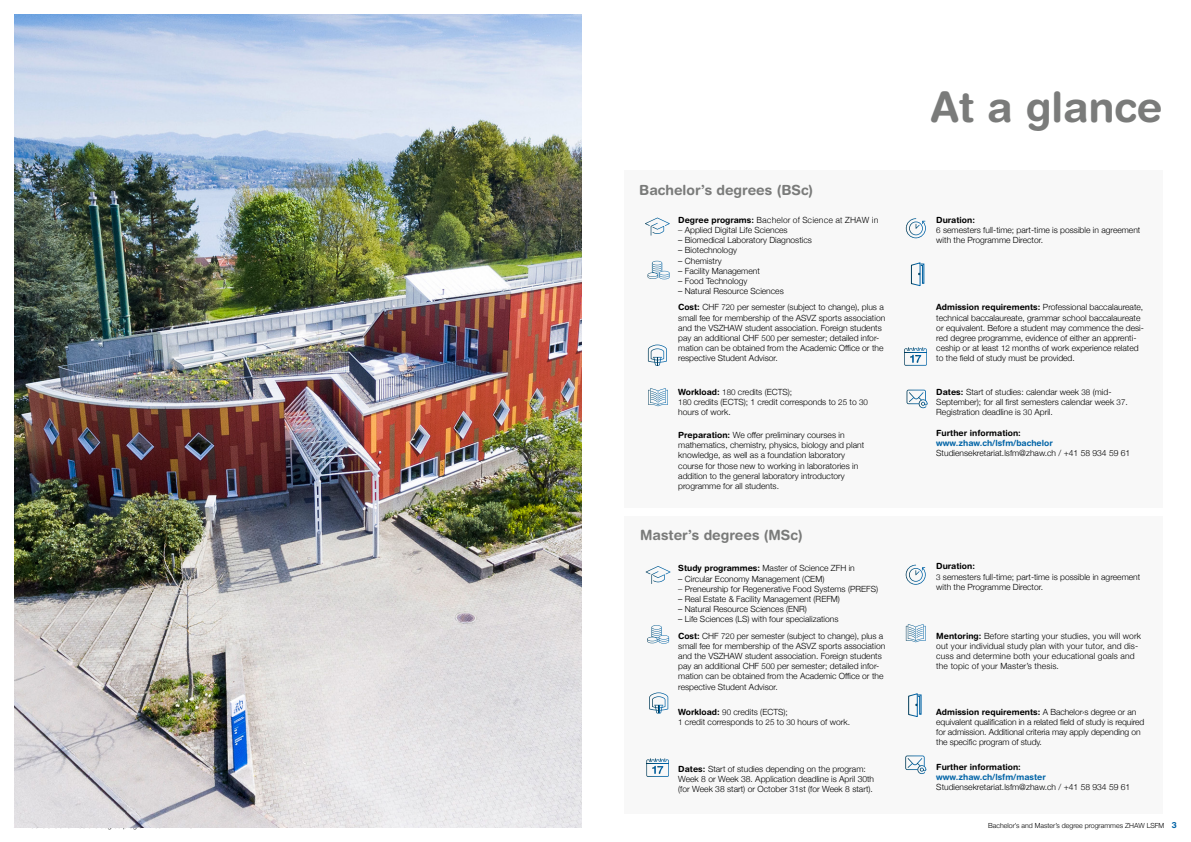
<style>
.page{position:relative;width:1191px;height:842px;background:#fff}
.page>*{position:absolute;margin:0;border:0;box-sizing:border-box;transform-origin:0 0}
.t1{font:700 42px "Helvetica Rounded LT Std";color:#7a7b7a}
.t2{font:700 14px "Helvetica Rounded LT Std";color:#7a7b7a}
.t3{font:300 8.5px/10.2px "Helvetica Neue";color:#000}
.t4{font:700 8.5px "Helvetica Rounded LT Std";color:#000}
.t5{font:700 8.5px "Helvetica Rounded LT Std";color:#0063a6}
.t6{font:300 8.5px "Helvetica";color:#000}
.t7{font:300 7px "Helvetica Neue";color:#000}
.s1{font-family:"Helvetica Rounded LT Std";font-weight:700}
.s2{font-family:"Helvetica"}
.s3{font-size:8px}
.s4{font-family:"Helvetica Neue";font-weight:300}
.s5{font-family:"Helvetica Rounded LT Std";font-weight:700;font-size:8.5px;color:#0063a6}
</style>
<div class="page">
<div style="left:624px;top:516px;width:539px;height:297px;background:#f8f8f8"></div>
<div style="left:624px;top:170px;width:538px;height:337px;background:#f8f8f8"></div>
<svg style="left:647px;top:261px;width:22px;height:18px"></svg>
<svg style="left:648px;top:345px;width:19px;height:21px"></svg>
<svg style="left:905px;top:755px;width:21px;height:19px"></svg>
<svg style="left:645px;top:218px;width:25px;height:18px"></svg>
<svg style="left:906px;top:218px;width:20px;height:20px"></svg>
<svg style="left:910px;top:262px;width:14px;height:25px"></svg>
<svg style="left:904px;top:347px;width:23px;height:19px"></svg>
<svg style="left:648px;top:388px;width:20px;height:18px"></svg>
<svg style="left:906px;top:390px;width:21px;height:18px"></svg>
<svg style="left:645px;top:566px;width:25px;height:18px"></svg>
<svg style="left:905px;top:565px;width:20px;height:20px"></svg>
<svg style="left:647px;top:625px;width:22px;height:19px"></svg>
<svg style="left:649px;top:692px;width:19px;height:22px"></svg>
<svg style="left:646px;top:758px;width:23px;height:19px"></svg>
<svg style="left:908px;top:693px;width:13px;height:24px"></svg>
<svg style="left:906px;top:624px;width:19px;height:18px"></svg>
<img style="left:14px;top:14px;width:567px;height:814px">
<h2 class="t2" style="left:639px;top:182px;width:175px">Bachelor’s degrees (BSc)</h2>
<p class="t6" style="left:678px;top:213px;width:202px"><span class="s1">Degree programs:</span> Bachelor of Science at ZHAW in</p>
<p class="t3" style="left:678px;top:224px;width:111px"><span class="s2">–</span> Applied Digital Life Sciences</p>
<p class="t3" style="left:678px;top:234px;width:135px">– Biomedical Laboratory Diagnostics</p>
<p class="t3" style="left:678px;top:245px;width:60px">– Biotechnology</p>
<p class="t3" style="left:678px;top:255px;width:45px">– Chemistry</p>
<p class="t3" style="left:678px;top:265px;width:83px">– Facility Management</p>
<p class="t3" style="left:678px;top:275px;width:71px">– Food Technology</p>
<p class="t3" style="left:678px;top:285px;width:107px">– Natural Resource Sciences</p>
<h1 class="t1" style="left:930px;top:81px;width:233px">At a glance</h1>
<p class="t4" style="left:936px;top:215px;width:40px">Duration:</p>
<p class="t3" style="left:936px;top:224px;width:206px"><span class="s3">6</span> semesters full-time; part-time is possible in agreement with the Programme Director.</p>
<p class="t3" style="left:678px;top:302px;width:209px"><span class="s1">Cost:</span> CHF <span class="s3">720</span> per semester (subject to change), plus a small fee for membership of the ASVZ sports association and the VSZHAW student association. Foreign students pay an additional CHF <span class="s3">500</span> per semester; detailed infor&shy;mation can be obtained from the Academic Office or the respective Student Advisor.</p>
<p class="t3" style="left:936px;top:302px;width:209px"><span class="s1">Admission requirements:</span> Professional baccalaureate, technical baccalaureate, grammar school baccalaureate or equivalent. Before a student may commence the desi&shy;red degree programme, evidence of either an apprenti&shy;ceship or at least <span class="s3">12</span> months of work experience related to the field of study must be provided.</p>
<p class="t3" style="left:678px;top:386px;width:191px"><span class="s1">Workload:</span> <span class="s3">180</span> credits (ECTS);<br><span class="s3">180</span> credits (ECTS); 1 credit corresponds to <span class="s3">25</span> to <span class="s3">30 </span>hours of work.</p>
<p class="t3" style="left:936px;top:386px;width:193px"><span class="s1">Dates:</span> Start of studies: calendar week <span class="s3">38</span> (mid-<br>September); for all first semesters calendar week <span class="s3">37</span>.<br>Registration deadline is <span class="s3">30</span> April.</p>
<p class="t3" style="left:678px;top:429px;width:187px"><span class="s1">Preparation:</span> We offer preliminary courses in mathematics, chemistry, physics, biology and plant knowledge, as well as a foundation laboratory course for those new to working in laboratories in addition to the general laboratory introductory programme for all students.</p>
<p class="t4" style="left:936px;top:428px;width:86px">Further information:</p>
<p class="t5" style="left:936px;top:438px;width:118px">www.zhaw.ch/lsfm/bachelor</p>
<p class="t3" style="left:936px;top:448px;width:195px">Studiensekretariat.lsfm@zhaw.ch / +41 58 934 59 61</p>
<h2 class="t2" style="left:640px;top:527px;width:164px">Master’s degrees (MSc)</h2>
<p class="t3" style="left:678px;top:563px;width:178px"><span class="s1">Study programmes:</span> Master of Science ZFH in</p>
<p class="t3" style="left:678px;top:573px;width:148px">– Circular Economy Management (CEM)</p>
<p class="t3" style="left:678px;top:583px;width:201px"><span class="s2">–</span> Preneurship for Regenerative Food Systems (PREFS)</p>
<p class="t3" style="left:678px;top:593px;width:163px">– Real Estate &amp; Facility Management (REFM)</p>
<p class="t3" style="left:678px;top:603px;width:130px">– Natural Resource Sciences (ENR)</p>
<p class="t3" style="left:678px;top:614px;width:162px">– Life Sciences (LS) with four specializations</p>
<p class="t4" style="left:936px;top:561px;width:40px">Duration:</p>
<p class="t3" style="left:936px;top:571px;width:205px"><span class="s3">3</span> semesters full-time; part-time is possible in agreement with the Programme Director.</p>
<p class="t3" style="left:678px;top:630px;width:209px"><span class="s1">Cost:</span> CHF <span class="s3">720</span> per semester (subject to change), plus a small fee for membership of the ASVZ sports association and the VSZHAW student association. Foreign students pay an additional CHF <span class="s3">500</span> per semester; detailed infor&shy;mation can be obtained from the Academic Office or the respective Student Advisor.</p>
<p class="t3" style="left:936px;top:630px;width:206px"><span class="s1">Mentoring:</span> Before starting your studies, you will work out your individual study plan with your tutor, and dis&shy;cuss and determine both your educational goals and the topic of your Master’s thesis.</p>
<p class="t3" style="left:678px;top:706px;width:173px"><span class="s1">Workload:</span> <span class="s3">90</span> credits (ECTS);<br><span class="s3">1</span> credit corresponds to <span class="s3">25</span> to <span class="s3">30</span> hours of work.</p>
<p class="t4" style="left:936px;top:707px;width:201px">Admission requirements: <span class="s4">A Bachelor›s degree or an</span></p>
<p class="t3" style="left:936px;top:716px;width:210px">equivalent qualification in a related field of study is required for admission. Additional criteria may apply depending on the specific program of study.</p>
<p class="t3" style="left:678px;top:763px;width:197px"><span class="s1">Dates:</span> Start of studies depending on the program:<br>Week 8 or Week 38. Application deadline is April 30th (for Week 38 start) or October 31st (for Week 8 start).</p>
<p class="t4" style="left:936px;top:762px;width:86px">Further information:</p>
<p class="t5" style="left:936px;top:772px;width:111px">www.zhaw.ch/lsfm/master</p>
<p class="t3" style="left:936px;top:781px;width:195px">Studiensekretariat.lsfm@zhaw.ch / +41 58 934 59 61</p>
<p class="t7" style="left:988px;top:820px;width:190px">Bachelor’s and Master’s degree programmes ZHAW LSFM <span class="s5">3</span></p>
</div>
